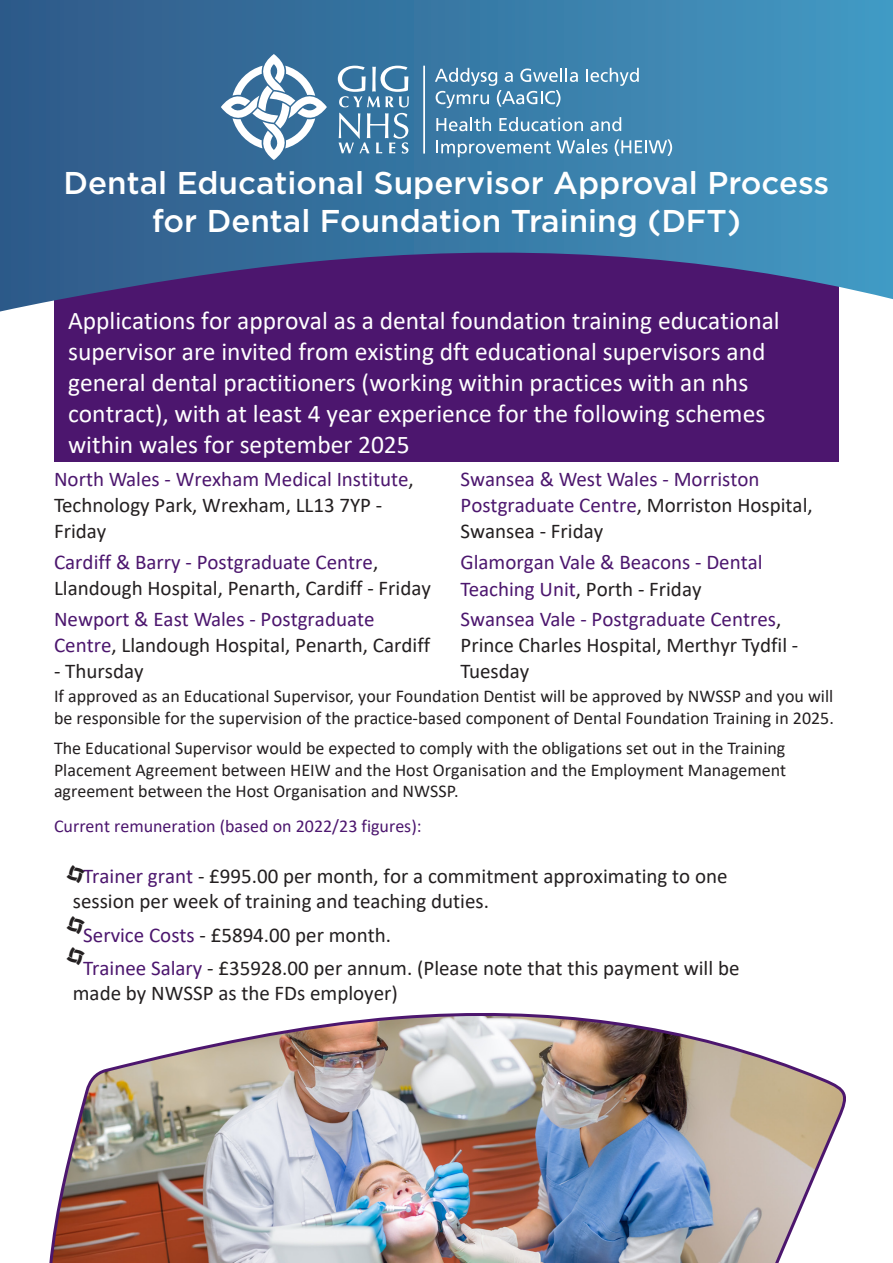
<style>
.page{position:relative;width:893px;height:1263px;background:#fff}
.page>*{position:absolute;margin:0;border:0;box-sizing:border-box;transform-origin:0 0}
.t1{font:500 31.5px/37.8px "Gotham";color:#fff;text-align:center}
.Featured_Paragraph_1_copy{font:25.5px/30.9px "Calibri";color:#fff}
.Paragraph_Style_4{font:21px/26.1px "Calibri";color:#231f20}
.Paragraph_Style_4-2{font:21px/26.1px "Calibri";color:#4c166e}
.t2{font:18px/21.6px "Calibri";color:#231f20}
.t3{font:18px "Calibri";color:#4c166e}
.s1{color:#4c166e}
.s2{color:#231f20}
</style>
<div class="page">
<div style="left:54px;top:234px;width:785px;height:228px;background:#4c166e"></div>
<svg style="left:0;top:0;width:893px;height:312px;background:#3c6b9d"></svg>
<hr style="left:423px;top:66px;width:2px;height:88px;background:#fff">
<svg style="left:221px;top:54px;width:106px;height:106px"></svg>
<svg style="left:339px;top:113px;width:69px;height:41px;background:#6494b6"></svg>
<svg style="left:338px;top:66px;width:71px;height:41px"></svg>
<svg style="left:586px;top:68px;width:53px;height:18px"></svg>
<svg style="left:435px;top:68px;width:143px;height:40px;background:#5e95b8"></svg>
<svg style="left:436px;top:117px;width:55px;height:14px"></svg>
<svg style="left:499px;top:117px;width:84px;height:14px"></svg>
<svg style="left:590px;top:117px;width:31px;height:14px"></svg>
<svg style="left:436px;top:140px;width:115px;height:17px;background:#69b"></svg>
<svg style="left:557px;top:139px;width:51px;height:15px"></svg>
<svg style="left:615px;top:139px;width:57px;height:17px"></svg>
<img style="left:49px;top:1013px;width:797px;height:250px">
<h1 class="t1" style="left:64px;top:163px;width:767px">Dental Educational Supervisor Approval Process for Dental Foundation Training (DFT)</h1>
<p class="Featured_Paragraph_1_copy" style="left:68px;top:304px;width:713px">Applications for approval as a dental foundation training educational supervisor are invited from existing dft educational supervisors and general dental practitioners (working within practices with an nhs contract), with at least 4 year experience for the following schemes within wales for september 2025</p>
<p class="Paragraph_Style_4" style="left:54px;top:466px;width:361px"><span class="s1">North Wales - Wrexham Medical Institute</span>,<br>Technology Park, Wrexham, LL13 7YP -<br>Friday</p>
<p class="Paragraph_Style_4" style="left:54px;top:548px;width:378px"><span class="s1">Cardiff &amp; Barry - Postgraduate Centre</span>,<br>Llandough Hospital, Penarth, Cardiff - Friday</p>
<p class="Paragraph_Style_4-2" style="left:54px;top:605px;width:378px">Newport &amp; East Wales - Postgraduate<br>Centre<span class="s2">, Llandough Hospital, Penarth, Cardiff</span></p>
<p class="Paragraph_Style_4" style="left:54px;top:657px;width:91px">- Thursday</p>
<p class="Paragraph_Style_4-2" style="left:460px;top:466px;width:354px">Swansea &amp; West Wales - Morriston<br>Postgraduate Centre<span class="s2">, Morriston Hospital,<br>Swansea - Friday</span></p>
<p class="Paragraph_Style_4-2" style="left:460px;top:549px;width:304px">Glamorgan Vale &amp; Beacons - Dental<br>Teaching Unit<span class="s2">, Porth - Friday</span></p>
<p class="Paragraph_Style_4" style="left:460px;top:605px;width:339px"><span class="s1">Swansea Vale - Postgraduate Centres</span>,<br>Prince Charles Hospital, Merthyr Tydfil -<br>Tuesday</p>
<h5 class="t2" style="left:54px;top:685px;width:781px">If approved as an Educational Supervisor, your Foundation Dentist will be approved by NWSSP and you will be responsible for the supervision of the practice-based component of Dental Foundation Training in 2025.</h5>
<h5 class="t2" style="left:54px;top:737px;width:734px;text-align:justify">The Educational Supervisor would be expected to comply with the obligations set out in the Training Placement Agreement between HEIW and the Host Organisation and the Employment Management agreement between the Host Organisation and NWSSP.</h5>
<h5 class="t3" style="left:54px;top:814px;width:369px">Current remuneration (based on 2022/23 figures):</h5>
<p class="Paragraph_Style_4" style="left:73px;top:863px;width:656px;line-height:24.9px;text-indent:10px"><span class="s1">Trainer grant</span> - £995.00 per month, for a commitment approximating to one session per week of training and teaching duties.</p>
<p class="Paragraph_Style_4" style="left:83px;top:917px;width:658px;line-height:33.8px"><span class="s1">Service Costs</span> - £5894.00 per month.<br><span class="s1">Trainee Salary</span> - £35928.00 per annum. (Please note that this payment will be</p>
<p class="Paragraph_Style_4" style="left:73px;top:980px;width:327px">made by NWSSP as the FDs employer)</p>
</div>
